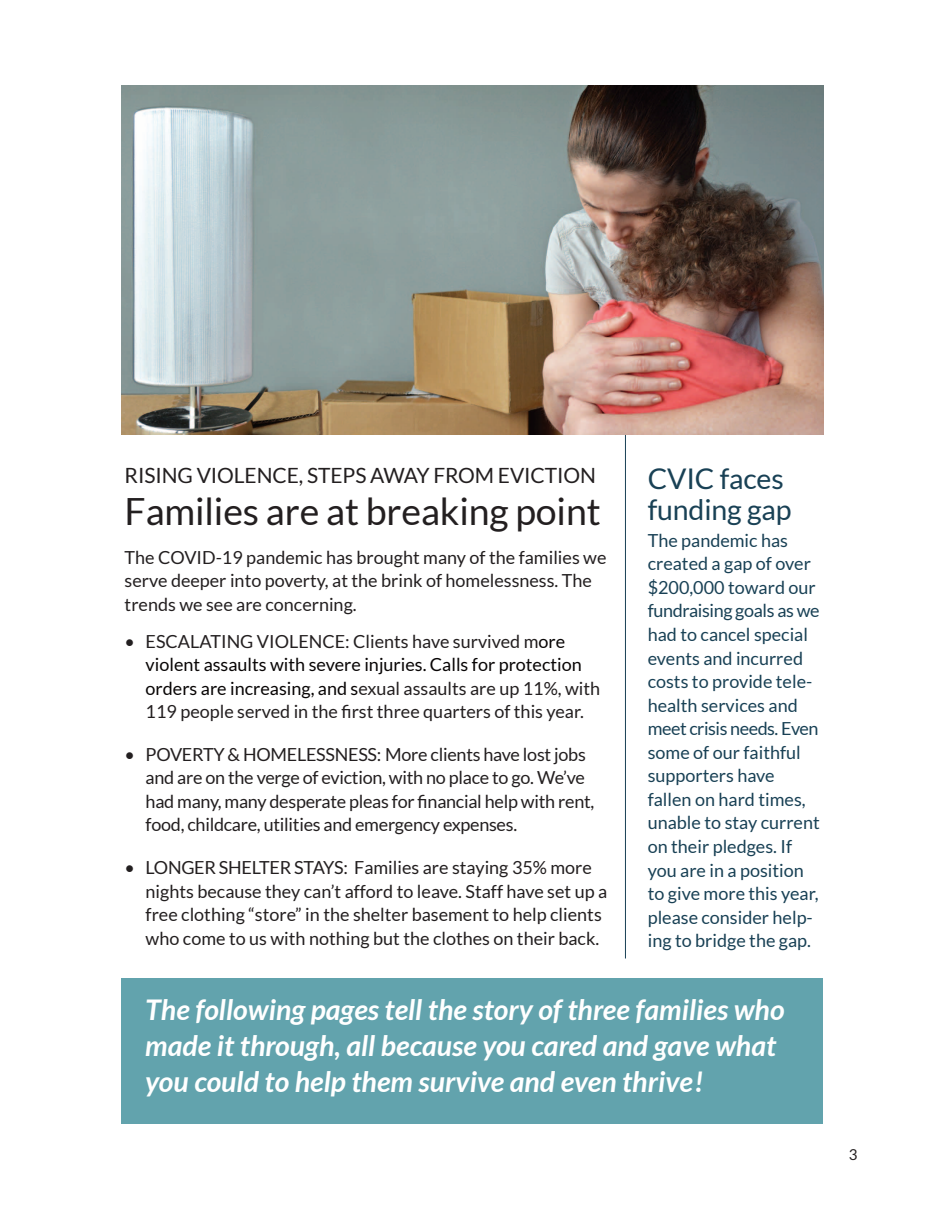
<style>
.page{position:relative;width:945px;height:1215px;background:#fff}
.page>*{position:absolute;margin:0;border:0;box-sizing:border-box;transform-origin:0 0}
.t1{font:37.5px "Lato";letter-spacing:-.005em;color:#231f20}
.t2{font:italic 700 28.5px/36px "Lato";color:#fff}
.t3{font:28.5px/31.5px "Lato";letter-spacing:-.005em;color:#194155}
.t4{font:21px "Lato";letter-spacing:-.005em;color:#231f20}
.t5{font:18px/23.5px "Lato";color:#231f20}
.t6{font:18px/23.5px "Lato";color:#194155}
.t7{font:18px "Lato";color:#080505}
.t8{font:15px "Lato";color:#231f20}
.s1{color:#080505}
</style>
<div class="page">
<hr style="left:625px;top:413px;width:1px;height:546px;background:#194155">
<div style="left:122px;top:979px;width:702px;height:145px;background:#62a3ad"></div>
<img style="left:122px;top:85px;width:702px;height:350px">
<p class="t4" style="left:125px;top:462px;width:473px">RISING VIOLENCE, STEPS AWAY FROM EVICTION</p>
<p class="t1" style="left:125px;top:488px;width:478px">Families are at breaking point</p>
<p class="t5" style="left:125px;top:545px;width:483px">The COVID-19 pandemic has brought many of the families we serve deeper into poverty, at the brink of homelessness. The trends we see are concerning.</p>
<p class="t5" style="left:125px;top:629px;width:442px">• ESCALATING VIOLENCE: Clients have survived m<span class="s1">ore</span></p>
<p class="t7" style="left:146px;top:653px;width:438px">violent assaults with severe injuries. Calls for protection</p>
<p class="t5" style="left:146px;top:676px;width:456px"><span class="s1">orders are increasing, and s</span>exual assaults are up 11%, with<br>119 people served in the first three quarters of this year.</p>
<p class="t5" style="left:146px;top:742px;width:450px;text-indent:-21px">• POVERTY &amp; HOMELESSNESS: More clients have lost jobs and are on the verge of eviction, with no place to go. We’ve had many, many desperate pleas for financial help with rent, food, childcare, utilities and emergency expenses.</p>
<p class="t5" style="left:146px;top:855px;width:463px;text-indent:-21px">• LONGER SHELTER STAYS: Families are staying 35% more nights because they can’t afford to leave. Staff have set up a free clothing “store” in the shelter basement to help clients who come to us with nothing but the clothes on their back.</p>
<p class="t3" style="left:648px;top:462px;width:145px">CVIC faces funding gap</p>
<p class="t6" style="left:648px;top:528px;width:174px">The pandemic has created a gap of over $200,000 toward our fundraising goals as we had to cancel special events and incurred costs to provide tele&shy;health services and meet crisis needs. Even some of our faithful supporters have fallen on hard times, unable to stay current on their pledges. If you are in a position to give more this year, please consider help&shy;ing to bridge the gap.</p>
<p class="t2" style="left:145px;top:991px;width:641px">The following pages tell the story of three families who made it through, all because you cared and gave what you could to help them survive and even thrive!</p>
<p class="t8" style="left:849px;top:1145px;width:10px">3</p>
</div>
